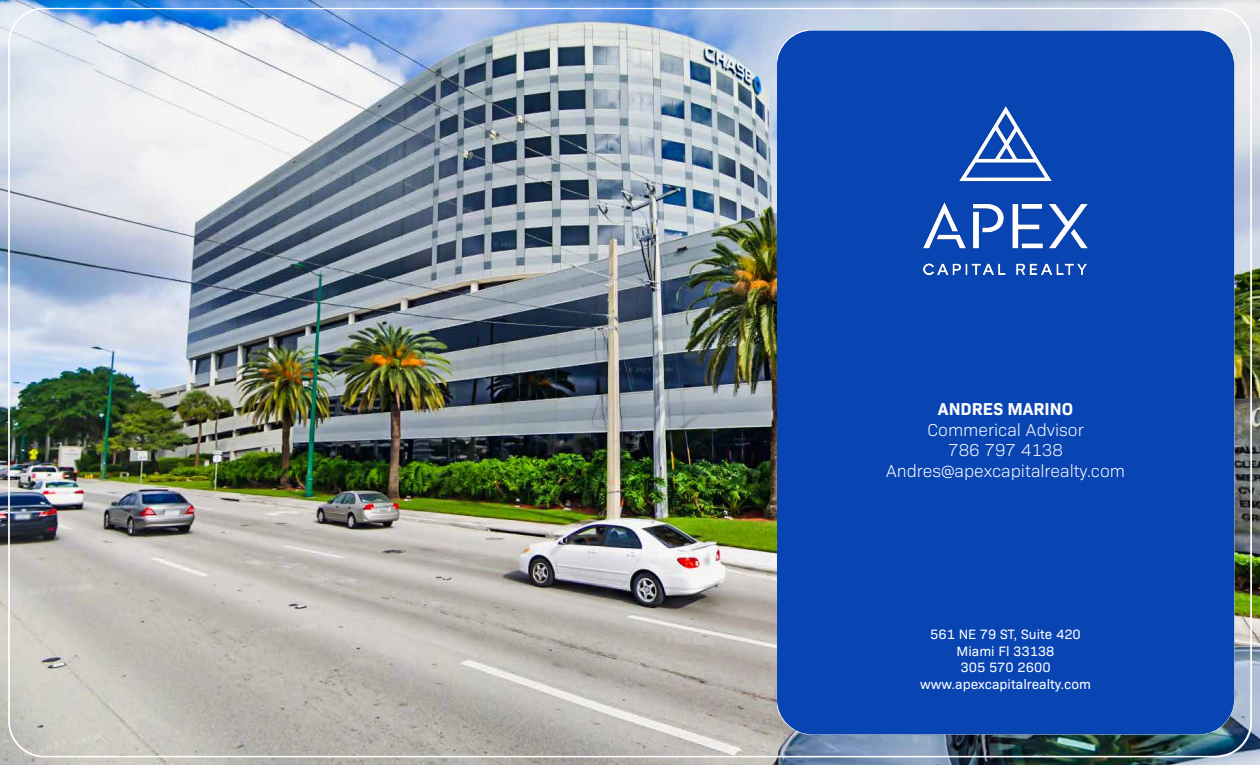
<style>
.page{position:relative;width:1260px;height:765px;background:#fff}
.page>*{position:absolute;margin:0;border:0;box-sizing:border-box;transform-origin:0 0}
.t1{font:300 17.5px/20.8px "Bio Sans";color:#fff;text-align:center}
.t2{font:700 17.5px "Bio Sans";color:#fff}
.t3{font:13.75px/16.5px "Bio Sans";color:#fff;text-align:center}
</style>
<div class="page">
<img style="left:0;top:0;width:1260px;height:765px">
<img style="left:8px;top:8px;width:1244px;height:749px">
<div style="left:777px;top:31px;width:457px;height:703px;background:#0944b3;border-radius:35px"></div>
<img style="left:924px;top:107px;width:163px;height:167px">
<p class="t2" style="left:938px;top:395px;width:137px">ANDRES MARINO</p>
<p class="t1" style="left:886px;top:418px;width:241px">Commerical Advisor<br>786 797 4138<br>Andres@apexcapitalrealty.com</p>
<p class="t3" style="left:920px;top:625px;width:172px">561 NE 79 ST, Suite 420<br>Miami Fl 33138<br>305 570 2600 www.apexcapitalrealty.com</p>
</div>
